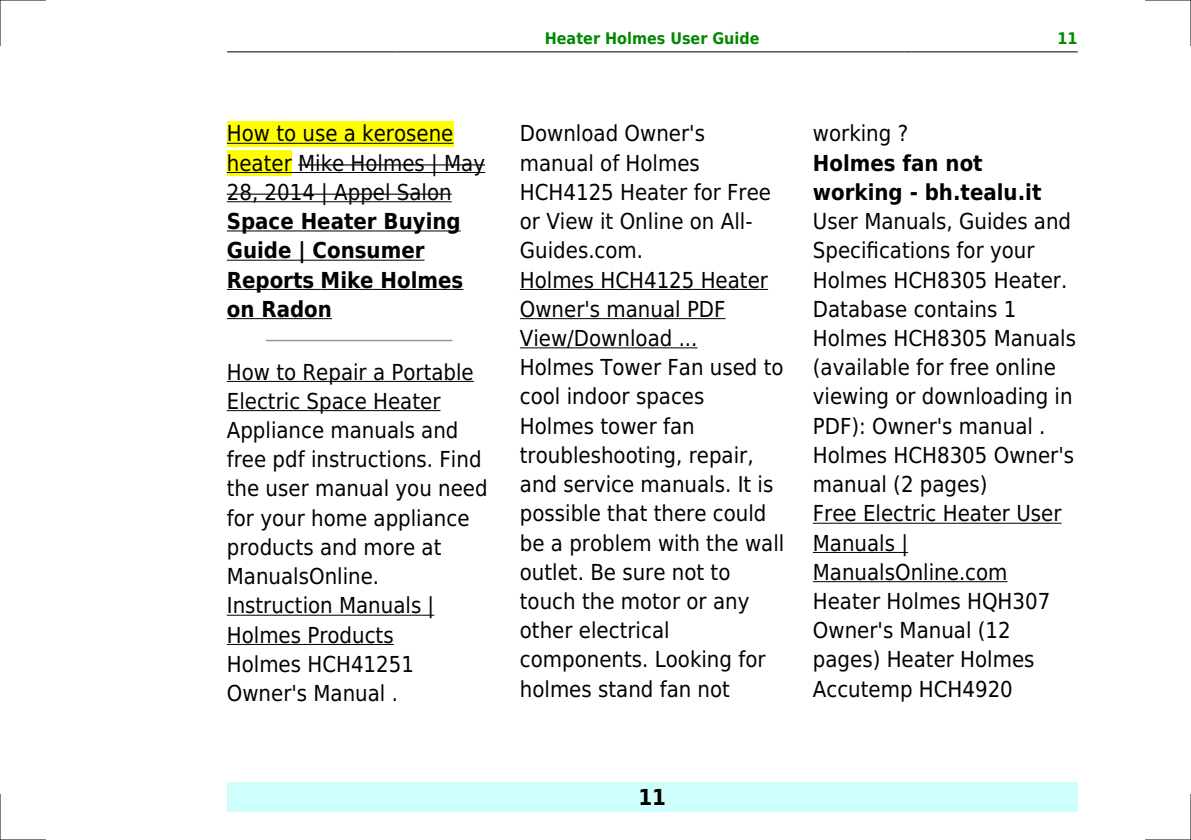
<style>
.page{position:relative;width:1191px;height:840px;background:#fff}
.page>*{position:absolute;margin:0;border:0;box-sizing:border-box;transform-origin:0 0}
.t1{font:22px/29.2px "DejaVu Sans Condensed";color:#000}
.t2{font:700 22px/29.2px "DejaVu Sans Condensed";color:#000}
.t3{font:700 16px "DejaVu Sans Condensed";color:#080}
</style>
<div class="page">
<hr style="left:227px;top:51px;width:170px;height:1px;background:#000">
<hr style="left:397px;top:51px;width:510px;height:1px;background:#000">
<hr style="left:907px;top:51px;width:170px;height:1px;background:#000">
<div style="left:227px;top:782px;width:850px;height:29px;background:#cffffc"></div>
<div style="left:227px;top:121px;width:226px;height:25px;background:#ff0"></div>
<hr style="left:227px;top:143px;width:226px;height:1px;background:#000">
<div style="left:227px;top:150px;width:65px;height:26px;background:#ff0"></div>
<hr style="left:227px;top:172px;width:65px;height:1px;background:#000">
<hr style="left:298px;top:172px;width:187px;height:1px;background:#000">
<hr style="left:298px;top:164px;width:187px;height:1px;background:#000">
<hr style="left:227px;top:201px;width:225px;height:1px;background:#000">
<hr style="left:227px;top:193px;width:225px;height:2px;background:#000">
<hr style="left:227px;top:230px;width:234px;height:1px;background:#000">
<hr style="left:227px;top:259px;width:197px;height:1px;background:#000">
<hr style="left:227px;top:289px;width:87px;height:1px;background:#000">
<hr style="left:321px;top:289px;width:142px;height:1px;background:#000">
<hr style="left:227px;top:318px;width:105px;height:1px;background:#000">
<hr style="left:266px;top:339px;width:186px;height:2px;background:#999">
<hr style="left:227px;top:381px;width:247px;height:1px;background:#000">
<hr style="left:227px;top:410px;width:213px;height:1px;background:#000">
<hr style="left:227px;top:614px;width:207px;height:1px;background:#000">
<hr style="left:227px;top:643px;width:167px;height:1px;background:#000">
<hr style="left:520px;top:289px;width:248px;height:1px;background:#000">
<hr style="left:520px;top:318px;width:205px;height:1px;background:#000">
<hr style="left:520px;top:347px;width:177px;height:1px;background:#000">
<hr style="left:813px;top:522px;width:248px;height:1px;background:#000">
<hr style="left:813px;top:551px;width:95px;height:1px;background:#000">
<hr style="left:813px;top:581px;width:194px;height:1px;background:#000">
<hr style="left:0;top:0;width:45px;height:1px;background:#000">
<hr style="left:1145px;top:0;width:46px;height:1px;background:#000">
<hr style="left:0;top:839px;width:45px;height:1px;background:#000">
<hr style="left:1145px;top:839px;width:46px;height:1px;background:#000">
<hr style="left:0;top:0;width:1px;height:45px;background:#000">
<hr style="left:0;top:794px;width:1px;height:45px;background:#000">
<hr style="left:1190px;top:0;width:1px;height:45px;background:#000">
<hr style="left:1190px;top:794px;width:1px;height:45px;background:#000">
<p class="t1" style="left:227px;top:119px;width:260px">How to use a kerosene heater Mike Holmes | May<br>28, 2014 | Appel Salon</p>
<p class="t2" style="left:227px;top:207px;width:238px">Space Heater Buying<br>Guide | Consumer<br>Reports Mike Holmes on Radon</p>
<p class="t1" style="left:227px;top:357px;width:262px">How to Repair a Portable<br>Electric Space Heater<br>Appliance manuals and free pdf instructions. Find the user manual you need for your home appliance products and more at<br>ManualsOnline.<br>Instruction Manuals |<br>Holmes Products<br>Holmes HCH41251<br>Owner's Manual .</p>
<p class="t3" style="left:545px;top:29px;width:216px">Heater Holmes User Guide</p>
<p class="t3" style="left:1057px;top:29px;width:22px">11</p>
<p class="t1" style="left:520px;top:119px;width:266px">Download Owner's manual of Holmes<br>HCH4125 Heater for Free or View it Online on All-<br>Guides.com.<br>Holmes HCH4125 Heater<br>Owner's manual PDF<br>View/Download ...<br>Holmes Tower Fan used to cool indoor spaces<br>Holmes tower fan troubleshooting, repair, and service manuals. It is possible that there could be a problem with the wall outlet. Be sure not to touch the motor or any other electrical components. Looking for holmes stand fan not</p>
<p class="t1" style="left:813px;top:119px;width:97px">working ?</p>
<p class="t2" style="left:813px;top:148px;width:230px">Holmes fan not working - bh.tealu.it</p>
<p class="t1" style="left:813px;top:207px;width:265px">User Manuals, Guides and<br>Specifications for your<br>Holmes HCH8305 Heater.<br>Database contains 1<br>Holmes HCH8305 Manuals (available for free online viewing or downloading in<br>PDF): Owner's manual .<br>Holmes HCH8305 Owner's manual (2 pages)<br>Free Electric Heater User<br>Manuals |<br>ManualsOnline.com<br>Heater Holmes HQH307<br>Owner's Manual (12 pages) Heater Holmes<br>Accutemp HCH4920</p>
<p class="t2" style="left:638px;top:782px;width:29px">11</p>
</div>
